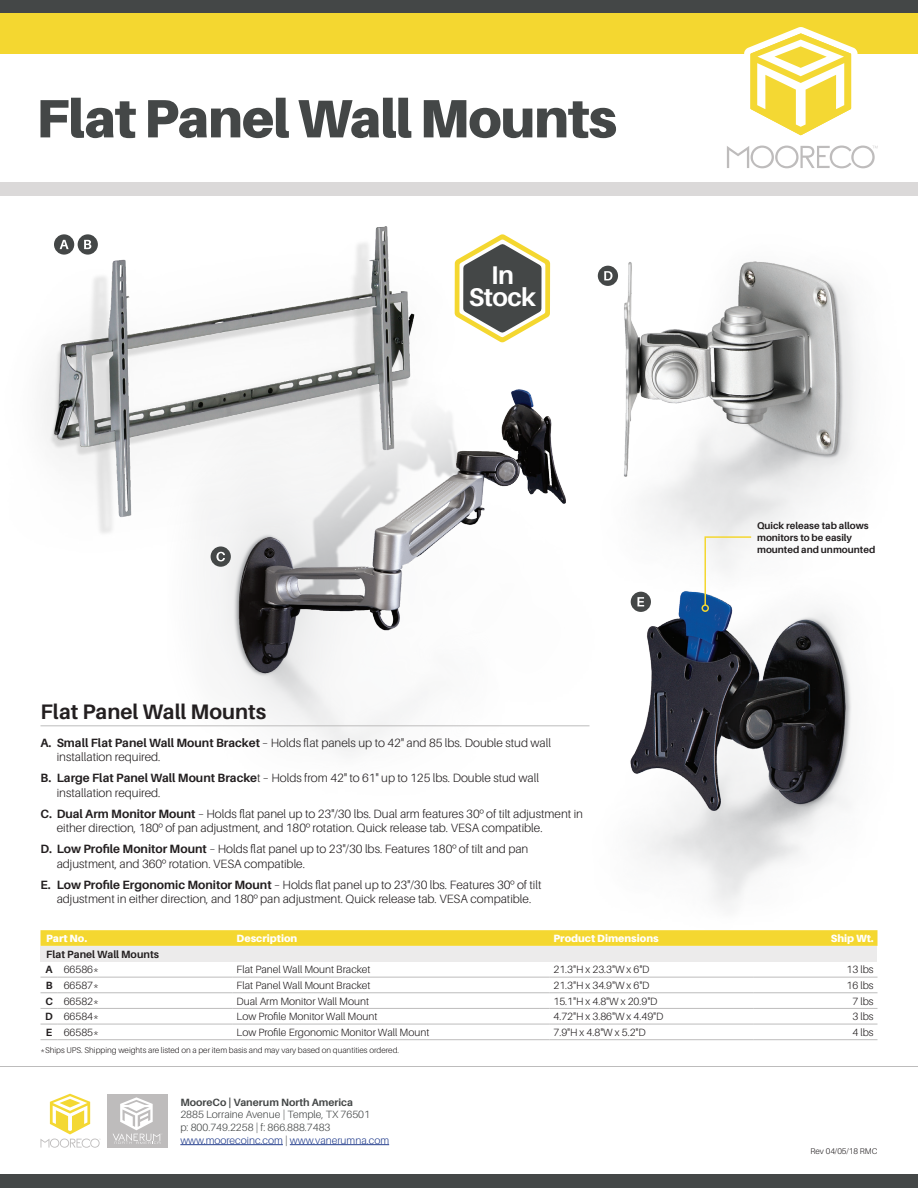
<style>
.page{position:relative;width:918px;height:1188px;background:#fff}
.page>*{position:absolute;margin:0;border:0;box-sizing:border-box;transform-origin:0 0}
.Header_-_Product_Nam{font:900 54px "Aileron";letter-spacing:-.02em;color:#444747}
.t1{font:700 25.65px "Aileron";letter-spacing:-.02em;color:#fff}
.Copy_-_Item_Name_Hea{font:700 21px "Aileron";color:#231f20}
.t2{font:300 12px/14.4px "Aileron";color:#231f20}
.Table_Body_Left{font:300 10.5px "Aileron";color:#231f20}
.t3{font:300 10.5px/12.6px "Aileron";color:#444747}
.Table_Header{font:900 10.5px "Aileron";color:#fff}
.t4{font:700 10.5px "Aileron";color:#444747}
.Table_Body_Right{font:300 10.5px "Aileron";color:#231f20}
.Table_Subheader{font:700 10.5px "Aileron";color:#231f20}
.Table_Body_Left-2{font:700 10.5px "Aileron";color:#231f20}
.Caption_-_Left_Black{font:700 9.75px/11.7px "Aileron";color:#231f20}
.Disclaimer{font:300 8.25px "Aileron";color:#231f20}
.s1{font-weight:700}
.s2{font-family:"Helvetica Neue LT Std"}
.s3{color:#253f8e}
</style>
<div class="page">
<div style="left:0;top:0;width:918px;height:54px;background:#f4d730"></div>
<div style="left:0;top:182px;width:918px;height:14px;background:#dbd9d9"></div>
<svg style="left:727px;top:27px;width:151px;height:141px"></svg>
<div style="left:0;top:0;width:918px;height:14px;background:#444747"></div>
<div style="left:0;top:1174px;width:918px;height:14px;background:#444747"></div>
<hr style="left:0;top:1066px;width:918px;height:1px;background:#bdbcbc">
<hr style="left:180px;top:1144px;width:103px;height:1px;background:#253f8e">
<hr style="left:290px;top:1144px;width:99px;height:1px;background:#253f8e">
<div style="left:107px;top:1094px;width:61px;height:54px;background:#bebcbc"></div>
<svg style="left:41px;top:1094px;width:60px;height:54px"></svg>
<svg style="left:113px;top:1097px;width:48px;height:47px"></svg>
<img style="left:43px;top:226px;width:372px;height:307px">
<img style="left:630px;top:602px;width:222px;height:306px">
<img style="left:598px;top:261px;width:261px;height:341px">
<img style="left:167px;top:376px;width:455px;height:379px">
<hr style="left:40px;top:725px;width:550px;height:1px;background:#bdbcbc">
<svg style="left:40px;top:930px;width:838px;height:16px;background:#f4d734"></svg>
<div style="left:40px;top:946px;width:838px;height:15px;background:#ecebeb"></div>
<svg style="left:40px;top:977px;width:18px;height:1px"></svg>
<svg style="left:41px;top:993px;width:17px;height:1px"></svg>
<svg style="left:40px;top:1008px;width:18px;height:1px"></svg>
<svg style="left:40px;top:1024px;width:18px;height:1px"></svg>
<svg style="left:40px;top:1039px;width:18px;height:1px"></svg>
<hr style="left:58px;top:977px;width:175px;height:1px;background:#bdbcbc">
<hr style="left:233px;top:977px;width:317px;height:1px;background:#bdbcbc">
<hr style="left:550px;top:977px;width:204px;height:1px;background:#bdbcbc">
<hr style="left:754px;top:977px;width:124px;height:1px;background:#bdbcbc">
<hr style="left:58px;top:993px;width:175px;height:1px;background:#bdbcbc">
<hr style="left:233px;top:993px;width:317px;height:1px;background:#bdbcbc">
<hr style="left:550px;top:993px;width:204px;height:1px;background:#bdbcbc">
<hr style="left:754px;top:993px;width:124px;height:1px;background:#bdbcbc">
<hr style="left:58px;top:1008px;width:175px;height:1px;background:#bdbcbc">
<hr style="left:233px;top:1008px;width:317px;height:1px;background:#bdbcbc">
<hr style="left:550px;top:1008px;width:204px;height:1px;background:#bdbcbc">
<hr style="left:754px;top:1008px;width:124px;height:1px;background:#bdbcbc">
<hr style="left:58px;top:1024px;width:175px;height:1px;background:#bdbcbc">
<hr style="left:233px;top:1024px;width:317px;height:1px;background:#bdbcbc">
<hr style="left:550px;top:1024px;width:204px;height:1px;background:#bdbcbc">
<hr style="left:754px;top:1024px;width:124px;height:1px;background:#bdbcbc">
<hr style="left:58px;top:1039px;width:175px;height:1px;background:#bdbcbc">
<hr style="left:233px;top:1039px;width:317px;height:1px;background:#bdbcbc">
<hr style="left:550px;top:1039px;width:204px;height:1px;background:#bdbcbc">
<hr style="left:754px;top:1039px;width:124px;height:1px;background:#bdbcbc">
<div style="left:54px;top:234px;width:20px;height:21px;background:#444747;border-radius:50%"></div>
<svg style="left:60px;top:240px;width:9px;height:9px"></svg>
<div style="left:78px;top:234px;width:20px;height:21px;background:#444747;border-radius:50%"></div>
<svg style="left:84px;top:240px;width:7px;height:9px"></svg>
<div style="left:211px;top:546px;width:20px;height:21px;background:#444747;border-radius:50%"></div>
<svg style="left:216px;top:552px;width:9px;height:9px"></svg>
<div style="left:598px;top:266px;width:20px;height:20px;background:#444747;border-radius:50%"></div>
<svg style="left:604px;top:271px;width:9px;height:9px"></svg>
<div style="left:631px;top:592px;width:20px;height:20px;background:#444747;border-radius:50%"></div>
<svg style="left:637px;top:597px;width:7px;height:9px"></svg>
<svg style="left:451px;top:234px;width:103px;height:807px"></svg>
<svg style="left:457px;top:237px;width:92px;height:103px"></svg>
<svg style="left:704px;top:536px;width:49px;height:71px"></svg>
<div style="left:701px;top:604px;width:8px;height:8px;border:2px solid #f4d730;border-radius:50%"></div>
<p class="Header_-_Product_Nam" style="left:36px;top:87px;width:582px">Flat Panel Wall Mounts</p>
<p class="t1" style="left:491px;top:261px;width:24px">In</p>
<p class="t1" style="left:469px;top:283px;width:69px">Stock</p>
<p class="Copy_-_Item_Name_Hea" style="left:40px;top:700px;width:227px">Flat Panel Wall Mounts</p>
<p class="t2" style="left:57px;top:735px;width:496px;text-indent:-16px"><span class="s1">A. Small Flat Panel Wall Mount Bracket</span> – Holds flat panels up to 42" and 85 lbs. Double stud wall installation required.</p>
<p class="t2" style="left:57px;top:771px;width:484px;text-indent:-16px"><span class="s1">B. Large Flat Panel Wall Mount Bracke</span>t – Holds from 42" to 61" up to 125 lbs. Double stud wall installation required.</p>
<p class="t2" style="left:57px;top:806px;width:528px;text-indent:-16px"><span class="s1">C. Dual Arm Monitor Mount</span> – Holds flat panel up to 23"/30 lbs. Dual arm features 30<span class="s2">º</span> of tilt adjustment in either direction, 180<span class="s2">º</span> of pan adjustment, and 180<span class="s2">º</span> rotation. Quick release tab. VESA compatible.</p>
<p class="t2" style="left:57px;top:842px;width:473px;text-indent:-16px"><span class="s1">D. Low Profile Monitor Mount</span> – Holds flat panel up to 23"/30 lbs. Features 180<span class="s2">º</span> of tilt and pan adjustment, and 360<span class="s2">º</span> rotation. VESA compatible.</p>
<p class="t2" style="left:40px;top:878px;width:503px;text-align:center"><span class="s1">E. Low Profile Ergonomic Monitor Mount</span> – Holds flat panel up to 23"/30 lbs. Features 30<span class="s2">º</span> of tilt adjustment in either direction, and 180<span class="s2">º</span> pan adjustment. Quick release tab. VESA compatible.</p>
<p class="Caption_-_Left_Black" style="left:757px;top:520px;width:120px">Quick release tab allows monitors to be easily mounted and unmounted</p>
<p class="Table_Header" style="left:46px;top:932px;width:43px">Part No.</p>
<p class="Table_Header" style="left:237px;top:932px;width:62px">Description</p>
<p class="Table_Header" style="left:554px;top:932px;width:107px">Product Dimensions</p>
<p class="Table_Header" style="left:831px;top:932px;width:44px">Ship Wt.</p>
<p class="Table_Subheader" style="left:46px;top:948px;width:114px">Flat Panel Wall Mounts</p>
<p class="Table_Body_Left-2" style="left:46px;top:964px;width:9px">A</p>
<p class="Table_Body_Left" style="left:64px;top:964px;width:37px">66586*</p>
<p class="Table_Body_Left" style="left:237px;top:964px;width:136px">Flat Panel Wall Mount Bracket</p>
<p class="Table_Body_Left" style="left:554px;top:964px;width:98px">21.3"H x 23.3"W x 6"D</p>
<p class="Table_Body_Right" style="left:847px;top:964px;width:29px">13 lbs</p>
<p class="Table_Body_Left-2" style="left:46px;top:979px;width:8px">B</p>
<p class="Table_Body_Left" style="left:64px;top:980px;width:37px">66587*</p>
<p class="Table_Body_Left" style="left:237px;top:980px;width:136px">Flat Panel Wall Mount Bracket</p>
<p class="Table_Body_Left" style="left:554px;top:980px;width:98px">21.3"H x 34.9"W x 6"D</p>
<p class="Table_Body_Right" style="left:847px;top:980px;width:29px">16 lbs</p>
<p class="Table_Body_Left-2" style="left:45px;top:995px;width:9px">C</p>
<p class="Table_Body_Left" style="left:64px;top:995px;width:37px">66582*</p>
<p class="Table_Body_Left" style="left:237px;top:995px;width:134px">Dual Arm Monitor Wall Mount</p>
<p class="Table_Body_Left" style="left:554px;top:995px;width:106px">15.1"H x 4.8"W x 20.9"D</p>
<p class="Table_Body_Right" style="left:853px;top:995px;width:23px">7 lbs</p>
<p class="Table_Body_Left-2" style="left:45px;top:1011px;width:9px">D</p>
<p class="Table_Body_Left" style="left:64px;top:1011px;width:37px">66584*</p>
<p class="Table_Body_Left" style="left:237px;top:1011px;width:142px">Low Profile Monitor Wall Mount</p>
<p class="Table_Body_Left" style="left:554px;top:1011px;width:111px">4.72"H x 3.86"W x 4.49"D</p>
<p class="Table_Body_Right" style="left:853px;top:1011px;width:23px">3 lbs</p>
<p class="Table_Body_Left-2" style="left:46px;top:1026px;width:8px">E</p>
<p class="Table_Body_Left" style="left:64px;top:1027px;width:37px">66585*</p>
<p class="Table_Body_Left" style="left:237px;top:1027px;width:194px">Low Profile Ergonomic Monitor Wall Mount</p>
<p class="Table_Body_Left" style="left:554px;top:1027px;width:94px">7.9"H x 4.8"W x 5.2"D</p>
<p class="Table_Body_Right" style="left:853px;top:1027px;width:23px">4 lbs</p>
<p class="Disclaimer" style="left:40px;top:1046px;width:360px">*Ships UPS. Shipping weights are listed on a per item basis and may vary based on quantities ordered.</p>
<p class="t4" style="left:180px;top:1096px;width:174px">MooreCo | Vanerum North America</p>
<p class="t3" style="left:180px;top:1109px;width:210px">2885 Lorraine Avenue | Temple, TX 76501<br>p: 800.749.2258 | f: 866.888.7483 <span class="s3">www.moorecoinc.com</span> | <span class="s3">www.vanerumna.com</span></p>
<p class="Disclaimer" style="left:811px;top:1147px;width:68px">Rev 04/05/18 RMC</p>
</div>
